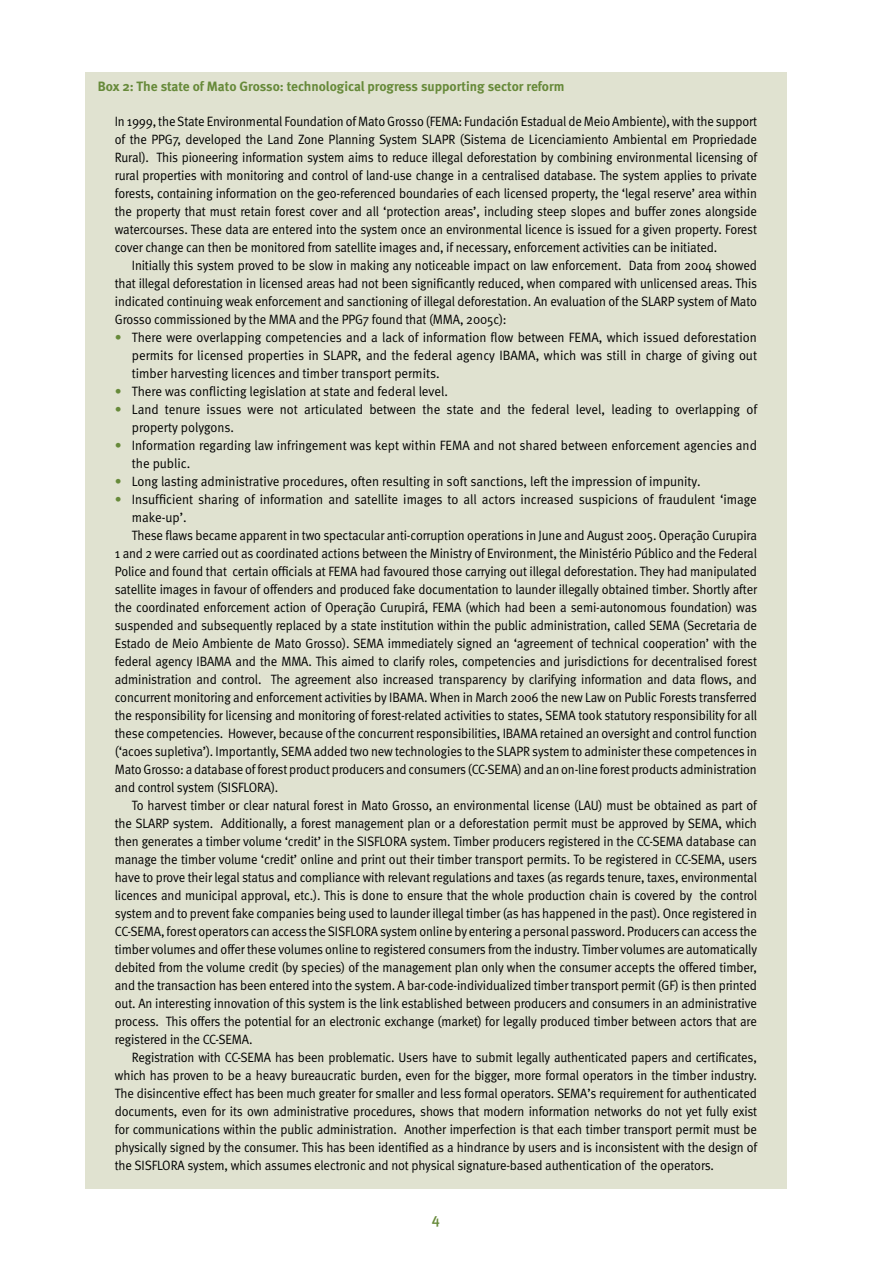
<style>
.page{position:relative;width:893px;height:1263px;background:#fff}
.page>*{position:absolute;margin:0;border:0;box-sizing:border-box;transform-origin:0 0}
.t1{font:500 15px "Meta";color:#678a3a}
.Box_Text{font:13.5px/18px "Meta Normal";letter-spacing:-.01em;color:#000;text-align:justify;scale:.94 1}
.BP_Box_Bullets{font:13.5px/18px "Meta Normal";color:#000;scale:.96 1}
.BP_Box_heading{font:700 13.5px "Meta";color:#678a3a}
.t2{font:13.5px/18px "Meta Normal";color:#678a3a}
</style>
<div class="page">
<div style="left:85px;top:72px;width:702px;height:1116px;background:#e0e2d0"></div>
<p class="BP_Box_heading" style="left:98px;top:78px;width:468px">Box 2: The state of Mato Grosso: technological progress supporting sector reform</p>
<p class="Box_Text" style="left:115px;top:112px;width:685px">In 1999, the State Environmental Foundation of Mato Grosso (FEMA: Fundación Estadual de Meio Ambiente), with the support of the PPG7, developed the Land Zone Planning System SLAPR (Sistema de Licenciamiento Ambiental em Propriedade Rural). This pioneering information system aims to reduce illegal deforestation by combining environmental licensing of rural properties with monitoring and control of land-use change in a centralised database. The system applies to private forests, containing information on the geo-referenced boundaries of each licensed property, the ‘legal reserve’ area within the property that must retain forest cover and all ‘protection areas’, including steep slopes and buffer zones alongside watercourses. These data are entered into the system once an environmental licence is issued for a given property. Forest cover change can then be monitored from satellite images and, if necessary, enforcement activities can be initiated.</p>
<p class="Box_Text" style="left:115px;top:256px;width:685px;text-indent:17px">Initially this system proved to be slow in making any noticeable impact on law enforcement. Data from 2004 showed that illegal deforestation in licensed areas had not been significantly reduced, when compared with unlicensed areas. This indicated continuing weak enforcement and sanctioning of illegal deforestation. An evaluation of the SLARP system of Mato Grosso commissioned by the MMA and the PPG7 found that (MMA, 2005c):</p>
<p class="BP_Box_Bullets" style="left:132px;top:328px;width:653px;text-align:justify">There were overlapping competencies and a lack of information flow between FEMA, which issued deforestation permits for licensed properties in SLAPR, and the federal agency IBAMA, which was still in charge of giving out timber harvesting licences and timber transport permits.</p>
<p class="BP_Box_Bullets" style="left:132px;top:382px;width:331px">There was conflicting legislation at state and federal level.</p>
<p class="BP_Box_Bullets" style="left:132px;top:400px;width:653px">Land tenure issues were not articulated between the state and the federal level, leading to overlapping of property polygons.</p>
<p class="BP_Box_Bullets" style="left:132px;top:436px;width:653px">Information regarding law infringement was kept within FEMA and not shared between enforcement agencies and the public.</p>
<p class="BP_Box_Bullets" style="left:132px;top:472px;width:594px">Long lasting administrative procedures, often resulting in soft sanctions, left the impression of impunity.</p>
<p class="BP_Box_Bullets" style="left:132px;top:490px;width:653px">Insufficient sharing of information and satellite images to all actors increased suspicions of fraudulent ‘image make-up’.</p>
<p class="Box_Text" style="left:115px;top:526px;width:685px;text-indent:17px">These flaws became apparent in two spectacular anti-corruption operations in June and August 2005. Operação Curupira 1 and 2 were carried out as coordinated actions between the Ministry of Environment, the Ministério Público and the Federal Police and found that certain officials at FEMA had favoured those carrying out illegal deforestation. They had manipulated satellite images in favour of offenders and produced fake documentation to launder illegally obtained timber. Shortly after the coordinated enforcement action of Operação Curupirá, FEMA (which had been a semi-autonomous foundation) was suspended and subsequently replaced by a state institution within the public administration, called SEMA (Secretaria de Estado de Meio Ambiente de Mato Grosso). SEMA immediately signed an ‘agreement of technical cooperation’ with the federal agency IBAMA and the MMA. This aimed to clarify roles, competencies and jurisdictions for decentralised forest administration and control. The agreement also increased transparency by clarifying information and data flows, and concurrent monitoring and enforcement activities by IBAMA. When in March 2006 the new Law on Public Forests transferred the responsibility for licensing and monitoring of forest-related activities to states, SEMA took statutory responsibility for all these competencies. However, because of the concurrent responsibilities, IBAMA retained an oversight and control function (‘acoes supletiva’). Importantly, SEMA added two new technologies to the SLAPR system to administer these competences in Mato Grosso: a database of forest product producers and consumers (CC-SEMA) and an on-line forest products administration and control system (SISFLORA).</p>
<p class="Box_Text" style="left:115px;top:796px;width:685px;text-indent:17px">To harvest timber or clear natural forest in Mato Grosso, an environmental license (LAU) must be obtained as part of the SLARP system. Additionally, a forest management plan or a deforestation permit must be approved by SEMA, which then generates a timber volume ‘credit’ in the SISFLORA system. Timber producers registered in the CC-SEMA database can manage the timber volume ‘credit’ online and print out their timber transport permits. To be registered in CC-SEMA, users have to prove their legal status and compliance with relevant regulations and taxes (as regards tenure, taxes, environmental licences and municipal approval, etc.). This is done to ensure that the whole production chain is covered by the control system and to prevent fake companies being used to launder illegal timber (as has happened in the past). Once registered in CC-SEMA, forest operators can access the SISFLORA system online by entering a personal password. Producers can access the timber volumes and offer these volumes online to registered consumers from the industry. Timber volumes are automatically debited from the volume credit (by species) of the management plan only when the consumer accepts the offered timber, and the transaction has been entered into the system. A bar-code-individualized timber transport permit (GF) is then printed out. An interesting innovation of this system is the link established between producers and consumers in an administrative process. This offers the potential for an electronic exchange (market) for legally produced timber between actors that are registered in the CC-SEMA.</p>
<p class="Box_Text" style="left:115px;top:1048px;width:685px;text-indent:17px">Registration with CC-SEMA has been problematic. Users have to submit legally authenticated papers and certificates, which has proven to be a heavy bureaucratic burden, even for the bigger, more formal operators in the timber industry.<br>The disincentive effect has been much greater for smaller and less formal operators. SEMA’s requirement for authenticated documents, even for its own administrative procedures, shows that modern information networks do not yet fully exist for communications within the public administration. Another imperfection is that each timber transport permit must be physically signed by the consumer. This has been identified as a hindrance by users and is inconsistent with the design of the SISFLORA system, which assumes electronic and not physical signature-based authentication of the operators.</p>
<p class="t2" style="left:115px;top:328px;width:8px">•</p>
<p class="t2" style="left:115px;top:382px;width:8px">• •</p>
<p class="t2" style="left:115px;top:436px;width:8px">•</p>
<p class="t2" style="left:115px;top:472px;width:8px">• •</p>
<p class="t1" style="left:432px;top:1210px;width:10px">4</p>
</div>
